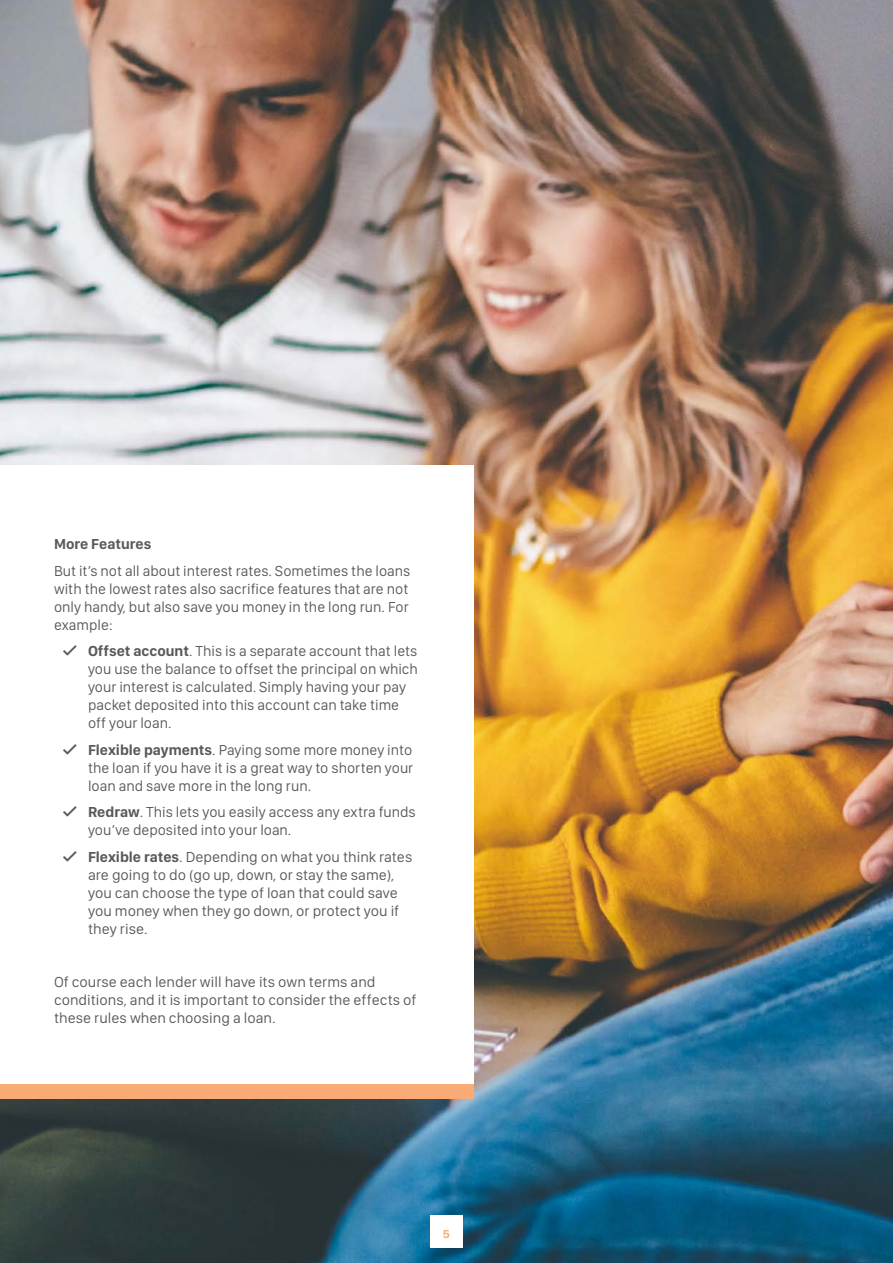
<style>
.page{position:relative;width:893px;height:1263px;background:#fff}
.page>*{position:absolute;margin:0;border:0;box-sizing:border-box;transform-origin:0 0}
.t1{font:15px/18px "San Francisco Display";color:#58595b}
.t2{font:700 15px "San Francisco Display";color:#58595b}
.t3{font:700 12px "San Francisco Display";color:#faaa74}
.s1{font-weight:700}
</style>
<div class="page">
<img style="left:0;top:0;width:893px;height:1263px">
<div style="left:0;top:466px;width:473px;height:626px;background:#fff"></div>
<div style="left:0;top:1084px;width:473px;height:15px;background:#faaa74"></div>
<div style="left:430px;top:1216px;width:33px;height:32px;background:#fff"></div>
<p class="t2" style="left:54px;top:535px;width:99px">More Features</p>
<p class="t1" style="left:54px;top:563px;width:358px">But it’s not all about interest rates. Sometimes the loans with the lowest rates also sacrifice features that are not only handy, but also save you money in the long run. For example:</p>
<p class="t1" style="left:88px;top:643px;width:331px"><span class="s1">Offset account</span>. This is a separate account that lets you use the balance to offset the principal on which your interest is calculated. Simply having your pay packet deposited into this account can take time off your loan.</p>
<p class="t1" style="left:88px;top:742px;width:327px;text-align:justify"><span class="s1">Flexible payments</span>. Paying some more money into the loan if you have it is a great way to shorten your loan and save more in the long run.</p>
<p class="t1" style="left:88px;top:804px;width:329px"><span class="s1">Redraw</span>. This lets you easily access any extra funds you’ve deposited into your loan.</p>
<p class="t1" style="left:88px;top:849px;width:326px"><span class="s1">Flexible rates</span>. Depending on what you think rates are going to do (go up, down, or stay the same), you can choose the type of loan that could save you money when they go down, or protect you if they rise.</p>
<p class="t1" style="left:54px;top:974px;width:364px">Of course each lender will have its own terms and conditions, and it is important to consider the effects of these rules when choosing a loan.</p>
<p class="t3" style="left:443px;top:1226px;width:9px">5</p>
</div>
